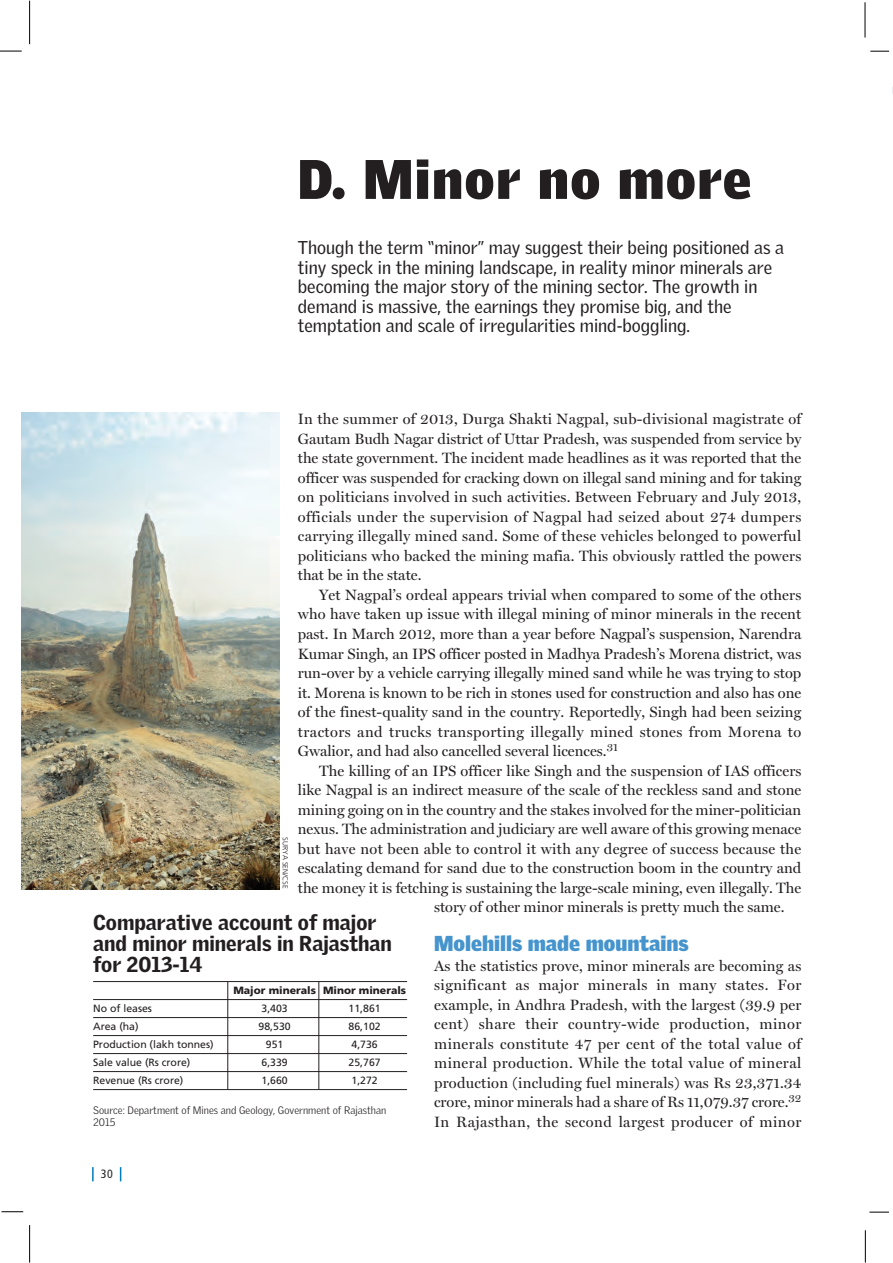
<style>
.page{position:relative;width:893px;height:1263px;background:#fff}
.page>*{position:absolute;margin:0;border:0;box-sizing:border-box;transform-origin:0 0}
.t1{font:900 54px "Griffith Gothic";letter-spacing:.03em;color:#231f20}
.t2{font:900 21px/21px "Griffith Gothic";color:#231f20}
.t3{font:900 21px "Griffith Gothic";color:#4594cd}
.t4{font:18px/19.5px "Griffith Gothic";color:#231f20}
.t5{font:15px/19.5px "Miller Display";letter-spacing:.005em;color:#231f20;text-align:justify}
.t6{font:condensed 12px "Frutiger";color:#231f20}
.t7{font:10.5px "Frutiger";color:#231f20}
.t8{font:300 10.5px/12px "Griffith Gothic";color:#231f20}
.t9{font:900 10.5px "Frutiger";color:#231f20}
.t10{font:300 7.5px "Frutiger";color:#231f20}
</style>
<div class="page">
<svg style="left:0;top:51px;width:22px;height:1px"></svg>
<hr style="left:29px;top:1px;width:1px;height:43px;background:#000">
<svg style="left:1px;top:1211px;width:22px;height:1px"></svg>
<hr style="left:29px;top:1225px;width:1px;height:37px;background:#000">
<svg style="left:869px;top:1212px;width:20px;height:1px"></svg>
<hr style="left:865px;top:1230px;width:1px;height:32px;background:#000">
<svg style="left:870px;top:51px;width:19px;height:1px"></svg>
<hr style="left:865px;top:2px;width:1px;height:36px;background:#000">
<svg style="left:92px;top:1167px;width:2px;height:14px"></svg>
<svg style="left:120px;top:1167px;width:1px;height:14px"></svg>
<hr style="left:93px;top:981px;width:314px;height:1px;background:#231f20">
<hr style="left:93px;top:999px;width:314px;height:1px;background:#231f20">
<hr style="left:93px;top:1017px;width:314px;height:1px;background:#231f20">
<hr style="left:93px;top:1035px;width:314px;height:1px;background:#231f20">
<hr style="left:93px;top:1053px;width:314px;height:1px;background:#231f20">
<hr style="left:93px;top:1071px;width:314px;height:1px;background:#231f20">
<hr style="left:93px;top:1089px;width:314px;height:1px;background:#231f20">
<hr style="left:227px;top:981px;width:1px;height:108px;background:#231f20">
<hr style="left:318px;top:981px;width:1px;height:108px;background:#231f20">
<img style="left:21px;top:412px;width:259px;height:477px">
<h1 class="t1" style="left:298px;top:158px;width:455px">D. Minor no more</h1>
<p class="t4" style="left:298px;top:240px;width:488px">Though the term “minor” may suggest their being positioned as a tiny speck in the mining landscape, in reality minor minerals are becoming the major story of the mining sector. The growth in demand is massive, the earnings they promise big, and the temptation and scale of irregularities mind-boggling.</p>
<p class="t5" style="left:298px;top:411px;width:505px">In the summer of 2013, Durga Shakti Nagpal, sub-divisional magistrate of Gautam Budh Nagar district of Uttar Pradesh, was suspended from service by the state government. The incident made headlines as it was reported that the officer was suspended for cracking down on illegal sand mining and for taking on politicians involved in such activities. Between February and July 2013, officials under the supervision of Nagpal had seized about 274 dumpers carrying illegally mined sand. Some of these vehicles belonged to powerful politicians who backed the mining mafia. This obviously rattled the powers that be in the state.</p>
<p class="t5" style="left:298px;top:586px;width:505px;text-indent:21px">Yet Nagpal’s ordeal appears trivial when compared to some of the others who have taken up issue with illegal mining of minor minerals in the recent past. In March 2012, more than a year before Nagpal’s suspension, Narendra Kumar Singh, an IPS officer posted in Madhya Pradesh’s Morena district, was run-over by a vehicle carrying illegally mined sand while he was trying to stop it. Morena is known to be rich in stones used for construction and also has one of the finest-quality sand in the country. Reportedly, Singh had been seizing tractors and trucks transporting illegally mined stones from Morena to Gwalior, and had also cancelled several licences.<sup>31</sup></p>
<p class="t5" style="left:319px;top:762px;width:484px">The killing of an IPS officer like Singh and the suspension of IAS officers</p>
<p class="t5" style="left:298px;top:781px;width:505px">like Nagpal is an indirect measure of the scale of the reckless sand and stone</p>
<p class="t5" style="left:298px;top:801px;width:505px">mining going on in the country and the stakes involved for the miner-politician</p>
<p class="t5" style="left:298px;top:820px;width:505px">nexus. The administration and judiciary are well aware of this growing menace</p>
<p class="t5" style="left:298px;top:840px;width:505px">but have not been able to control it with any degree of success because the</p>
<p class="t5" style="left:298px;top:859px;width:505px">escalating demand for sand due to the construction boom in the country and</p>
<p class="t5" style="left:298px;top:879px;width:505px">the money it is fetching is sustaining the large-scale mining, even illegally. The</p>
<p class="t5" style="left:434px;top:898px;width:352px">story of other minor minerals is pretty much the same.</p>
<h2 class="t3" style="left:434px;top:935px;width:256px">Molehills made mountains</h2>
<p class="t5" style="left:434px;top:957px;width:369px">As the statistics prove, minor minerals are becoming as significant as major minerals in many states. For example, in Andhra Pradesh, with the largest (39.9 per cent) share their country-wide production, minor minerals constitute 47 per cent of the total value of mineral production. While the total value of mineral production (including fuel minerals) was Rs 23,371.34 crore, minor minerals had a share of Rs 11,079.37 crore.<sup>32<br></sup>In Rajasthan, the second largest producer of minor</p>
<p class="t10" style="left:288px;top:837px;width:53px;rotate:90deg">SURYA SEN/CSE</p>
<h2 class="t2" style="left:93px;top:913px;width:300px">Comparative account of major and minor minerals in Rajasthan for 2013-14</h2>
<p class="t9" style="left:233px;top:986px;width:174px">Major minerals Minor minerals</p>
<p class="t7" style="left:93px;top:1004px;width:60px">No of leases</p>
<p class="t7" style="left:262px;top:1004px;width:28px">3,403</p>
<p class="t7" style="left:349px;top:1004px;width:34px">11,861</p>
<p class="t7" style="left:93px;top:1022px;width:47px">Area (ha)</p>
<p class="t7" style="left:259px;top:1022px;width:34px">98,530</p>
<p class="t7" style="left:349px;top:1022px;width:34px">86,102</p>
<p class="t7" style="left:93px;top:1040px;width:122px">Production (lakh tonnes)</p>
<p class="t7" style="left:266px;top:1040px;width:19px">951</p>
<p class="t7" style="left:352px;top:1040px;width:28px">4,736</p>
<p class="t7" style="left:93px;top:1058px;width:99px">Sale value (Rs crore)</p>
<p class="t7" style="left:262px;top:1058px;width:28px">6,339</p>
<p class="t7" style="left:349px;top:1058px;width:34px">25,767</p>
<p class="t7" style="left:93px;top:1076px;width:92px">Revenue (Rs crore)</p>
<p class="t7" style="left:262px;top:1076px;width:28px">1,660</p>
<p class="t7" style="left:352px;top:1076px;width:28px">1,272</p>
<p class="t8" style="left:93px;top:1105px;width:295px">Source: Department of Mines and Geology, Government of Rajasthan<br>2015</p>
<p class="t6" style="left:101px;top:1169px;width:14px">30</p>
</div>
